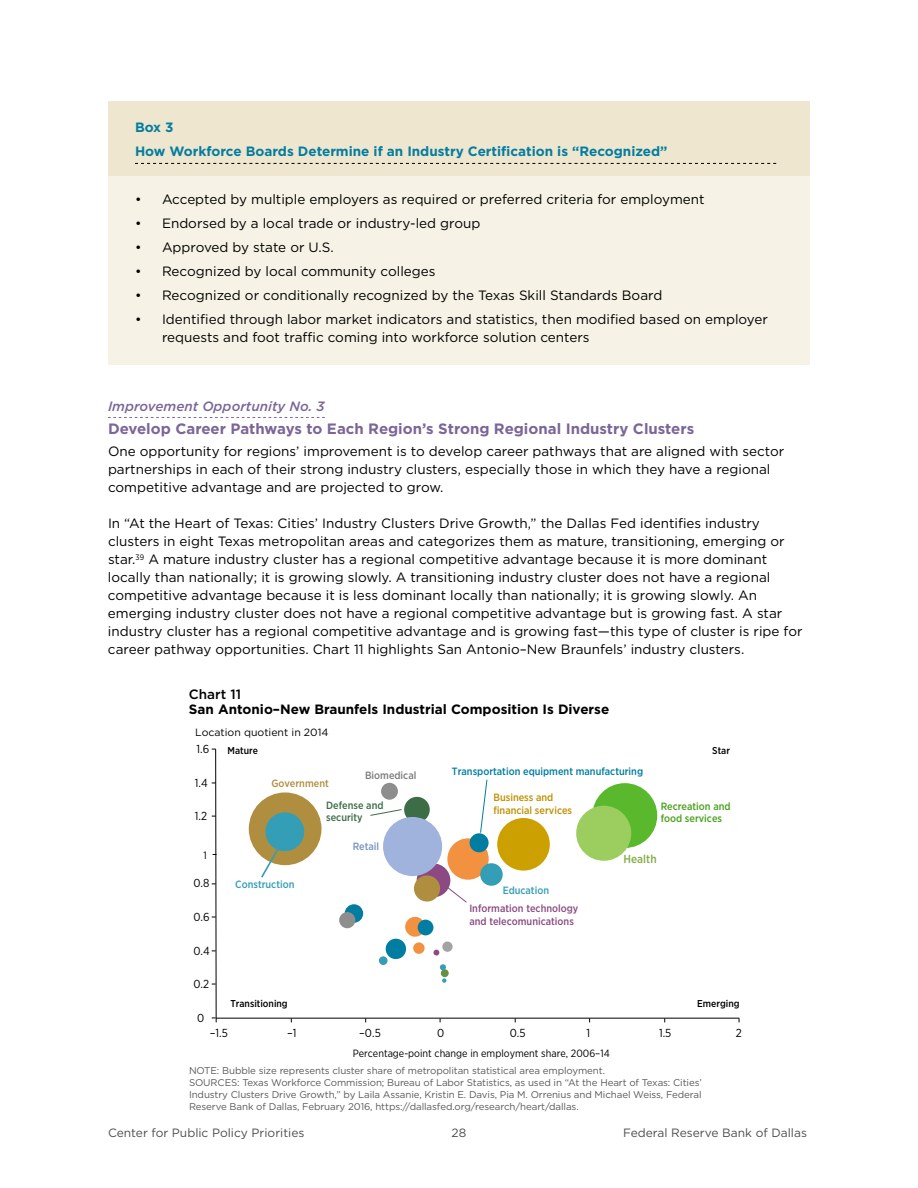
<style>
.page{position:relative;width:918px;height:1188px;background:#fff}
.page>*{position:absolute;margin:0;border:0;box-sizing:border-box;transform-origin:0 0}
.t1{font:700 15px "Gotham";color:#7b6698}
.t2{font:13.5px/18px "Gotham";color:#000}
.t3{font:700 13.5px/24px "Gotham";color:#037d9f}
.t4{font:700 13.5px "Gotham";color:#000}
.t5{font:italic 500 13.5px "Gotham";color:#7b6698}
.t6{font:500 13.5px "Gotham";color:#000}
.t7{font:12px "Gotham";color:#4d4d4f}
.t8{font:11.55px "Gotham Narrow";color:#000}
.t9{font:500 11.55px "Gotham Narrow";color:#82ad45}
.t10{font:10.5px "Gotham Narrow";color:#000}
.t11{font:500 10.5px/12.6px "Gotham Narrow";color:#8b4b82}
.t12{font:500 10.5px "Gotham Narrow";color:#007da0}
.t13{font:500 10.5px/12.6px "Gotham Narrow";color:#bf9000}
.t14{font:500 10.5px/12.6px "Gotham Narrow";color:#49a01c}
.t15{font:10.5px "Gotham";color:#000}
.t16{font:500 10.5px "Gotham Narrow";color:#339eb6}
.t17{font:500 10.5px/12.6px "Gotham Narrow";color:#3c6d46}
.t18{font:500 10.5px "Gotham Narrow";color:#af8f3f}
.t19{font:500 10.5px "Gotham Narrow";color:#7c7c7c}
.t20{font:500 10.5px "Gotham Narrow";color:#7693c1}
.t21{font:500 9.9px "Gotham Narrow";color:#000}
.t22{font:9.75px/12px "Gotham";letter-spacing:-.01em;color:#58595b}
</style>
<div class="page">
<div style="left:108px;top:101px;width:702px;height:54px;background:#efe6d0"></div>
<div style="left:108px;top:125px;width:702px;height:54px;background:#efe6d0"></div>
<svg style="left:135px;top:163px;width:641px;height:1px"></svg>
<div style="left:108px;top:176px;width:702px;height:27px;background:#f6f2e5"></div>
<div style="left:108px;top:200px;width:702px;height:27px;background:#f6f2e5"></div>
<div style="left:108px;top:224px;width:702px;height:27px;background:#f6f2e5"></div>
<div style="left:108px;top:248px;width:702px;height:27px;background:#f6f2e5"></div>
<div style="left:108px;top:272px;width:702px;height:27px;background:#f6f2e5"></div>
<div style="left:108px;top:296px;width:702px;height:27px;background:#f6f2e5"></div>
<div style="left:108px;top:320px;width:702px;height:45px;background:#f6f2e5"></div>
<svg style="left:108px;top:417px;width:217px;height:1px"></svg>
<hr style="left:216px;top:1018px;width:523px;height:1px;background:#000">
<div style="left:386px;top:939px;width:20px;height:20px;background:#007da0;border-radius:50%"></div>
<div style="left:405px;top:917px;width:20px;height:20px;background:#f2913f;border-radius:50%"></div>
<div style="left:381px;top:783px;width:17px;height:17px;background:#8e8e8e;border-radius:50%"></div>
<div style="left:497px;top:818px;width:53px;height:53px;background:#cca000;border-radius:50%"></div>
<div style="left:418px;top:920px;width:15px;height:15px;background:#007da0;border-radius:50%"></div>
<div style="left:441px;top:969px;width:8px;height:8px;background:#649242;border-radius:50%"></div>
<svg style="left:442px;top:978px;width:4px;height:5px"></svg>
<div style="left:413px;top:942px;width:12px;height:12px;background:#f2913f;border-radius:50%"></div>
<div style="left:442px;top:942px;width:11px;height:10px;background:#a3a3a3;border-radius:50%"></div>
<svg style="left:433px;top:950px;width:6px;height:6px"></svg>
<div style="left:404px;top:797px;width:26px;height:26px;background:#3c6d46;border-radius:50%"></div>
<div style="left:447px;top:838px;width:42px;height:42px;background:#f2913f;border-radius:50%"></div>
<div style="left:417px;top:864px;width:33px;height:33px;background:#8b4b82;border-radius:50%"></div>
<div style="left:345px;top:904px;width:18px;height:19px;background:#007da0;border-radius:50%"></div>
<div style="left:379px;top:956px;width:9px;height:9px;background:#339eb6;border-radius:50%"></div>
<div style="left:414px;top:875px;width:26px;height:27px;background:#af8f3f;border-radius:50%"></div>
<div style="left:339px;top:912px;width:16px;height:16px;background:#8e8e8e;border-radius:50%"></div>
<div style="left:249px;top:792px;width:72px;height:73px;background:#af8f3f;border-radius:50%"></div>
<div style="left:265px;top:812px;width:39px;height:39px;background:#339eb6;border-radius:50%"></div>
<div style="left:383px;top:817px;width:59px;height:59px;background:#a0b3dc;border-radius:50%"></div>
<svg style="left:440px;top:964px;width:6px;height:6px"></svg>
<div style="left:592px;top:783px;width:65px;height:65px;background:#59b82b;border-radius:50%"></div>
<div style="left:576px;top:806px;width:55px;height:55px;background:#9ccd5f;border-radius:50%"></div>
<div style="left:480px;top:863px;width:23px;height:23px;background:#339eb6;border-radius:50%"></div>
<div style="left:470px;top:833px;width:19px;height:19px;background:#007da0;border-radius:50%"></div>
<svg style="left:446px;top:886px;width:21px;height:17px"></svg>
<svg style="left:480px;top:779px;width:8px;height:55px"></svg>
<svg style="left:370px;top:809px;width:32px;height:7px"></svg>
<svg style="left:260px;top:846px;width:21px;height:32px"></svg>
<svg style="left:212px;top:749px;width:5px;height:273px"></svg>
<p class="t3" style="left:135px;top:115px;width:534px">Box 3<br>How Workforce Boards Determine if an Industry Certification is “Recognized”</p>
<p class="t2" style="left:135px;top:190px;width:571px">• Accepted by multiple employers as required or preferred criteria for employment</p>
<p class="t2" style="left:135px;top:214px;width:347px">• Endorsed by a local trade or industry-led group</p>
<p class="t2" style="left:135px;top:238px;width:200px">• Approved by state or U.S.</p>
<p class="t2" style="left:135px;top:262px;width:302px">• Recognized by local community colleges</p>
<p class="t2" style="left:135px;top:286px;width:529px">• Recognized or conditionally recognized by the Texas Skill Standards Board</p>
<p class="t2" style="left:162px;top:310px;width:607px;text-indent:-27px">• Identified through labor market indicators and statistics, then modified based on employer requests and foot traffic coming into workforce solution centers</p>
<p class="t5" style="left:108px;top:398px;width:218px">Improvement Opportunity No. 3</p>
<p class="t1" style="left:108px;top:419px;width:588px">Develop Career Pathways to Each Region’s Strong Regional Industry Clusters</p>
<p class="t2" style="left:108px;top:442px;width:678px">One opportunity for regions’ improvement is to develop career pathways that are aligned with sector partnerships in each of their strong industry clusters, especially those in which they have a regional competitive advantage and are projected to grow.</p>
<p class="t2" style="left:108px;top:514px;width:696px">In “At the Heart of Texas: Cities’ Industry Clusters Drive Growth,” the Dallas Fed identifies industry clusters in eight Texas metropolitan areas and categorizes them as mature, transitioning, emerging or star.<sup>39</sup> A mature industry cluster has a regional competitive advantage because it is more dominant locally than nationally; it is growing slowly. A transitioning industry cluster does not have a regional competitive advantage because it is less dominant locally than nationally; it is growing slowly. An emerging industry cluster does not have a regional competitive advantage but is growing fast. A star industry cluster has a regional competitive advantage and is growing fast—this type of cluster is ripe for career pathway opportunities. Chart 11 highlights San Antonio–New Braunfels’ industry clusters.</p>
<p class="t6" style="left:189px;top:686px;width:54px">Chart 11</p>
<p class="t4" style="left:189px;top:701px;width:422px">San Antonio–New Braunfels Industrial Composition Is Diverse</p>
<p class="t15" style="left:195px;top:725px;width:135px">Location quotient in 2014</p>
<p class="t8" style="left:197px;top:742px;width:14px">1.6</p>
<p class="t8" style="left:195px;top:776px;width:14px">1.4</p>
<p class="t8" style="left:195px;top:809px;width:14px">1.2</p>
<p class="t10" style="left:204px;top:849px;width:5px">1</p>
<p class="t8" style="left:193px;top:876px;width:18px">0.8</p>
<p class="t8" style="left:193px;top:910px;width:18px">0.6</p>
<p class="t8" style="left:193px;top:943px;width:18px">0.4</p>
<p class="t8" style="left:193px;top:977px;width:17px">0.2</p>
<p class="t8" style="left:197px;top:1010px;width:9px">0</p>
<p class="t21" style="left:228px;top:744px;width:32px">Mature</p>
<p class="t21" style="left:712px;top:744px;width:19px">Star</p>
<p class="t18" style="left:271px;top:777px;width:59px">Government</p>
<p class="t19" style="left:365px;top:769px;width:53px">Biomedical</p>
<p class="t17" style="left:326px;top:799px;width:59px">Defense and security</p>
<p class="t16" style="left:235px;top:878px;width:61px">Construction</p>
<p class="t20" style="left:353px;top:840px;width:28px">Retail</p>
<p class="t12" style="left:452px;top:765px;width:193px">Transportation equipment manufacturing</p>
<p class="t13" style="left:493px;top:791px;width:80px">Business and financial services</p>
<p class="t14" style="left:661px;top:800px;width:71px">Recreation and food services</p>
<p class="t16" style="left:503px;top:883px;width:48px">Education</p>
<p class="t11" style="left:469px;top:902px;width:110px">Information technology and telecomunications</p>
<p class="t9" style="left:624px;top:852px;width:35px">Health</p>
<p class="t21" style="left:230px;top:997px;width:59px">Transitioning</p>
<p class="t21" style="left:697px;top:997px;width:44px">Emerging</p>
<p class="t8" style="left:210px;top:1026px;width:20px">–1.5</p>
<p class="t8" style="left:287px;top:1026px;width:11px">–1</p>
<p class="t8" style="left:359px;top:1026px;width:23px">–0.5</p>
<p class="t8" style="left:437px;top:1026px;width:9px">0</p>
<p class="t8" style="left:510px;top:1026px;width:17px">0.5</p>
<p class="t8" style="left:587px;top:1026px;width:5px">1</p>
<p class="t8" style="left:659px;top:1026px;width:14px">1.5</p>
<p class="t8" style="left:736px;top:1026px;width:8px">2</p>
<p class="t10" style="left:353px;top:1046px;width:259px">Percentage-point change in employment share, 2006–14</p>
<p class="t22" style="left:189px;top:1065px;width:514px">NOTE: Bubble size represents cluster share of metropolitan statistical area employment.<br>SOURCES: Texas Workforce Commission; Bureau of Labor Statistics, as used in “At the Heart of Texas: Cities’ Industry Clusters Drive Growth,” by Laila Assanie, Kristin E. Davis, Pia M. Orrenius and Michael Weiss, Federal Reserve Bank of Dallas, February 2016, https://dallasfed.org/research/heart/dallas.</p>
<p class="t7" style="left:108px;top:1125px;width:198px">Center for Public Policy Priorities</p>
<p class="t7" style="left:452px;top:1125px;width:16px">28</p>
<p class="t7" style="left:623px;top:1125px;width:185px">Federal Reserve Bank of Dallas</p>
</div>
